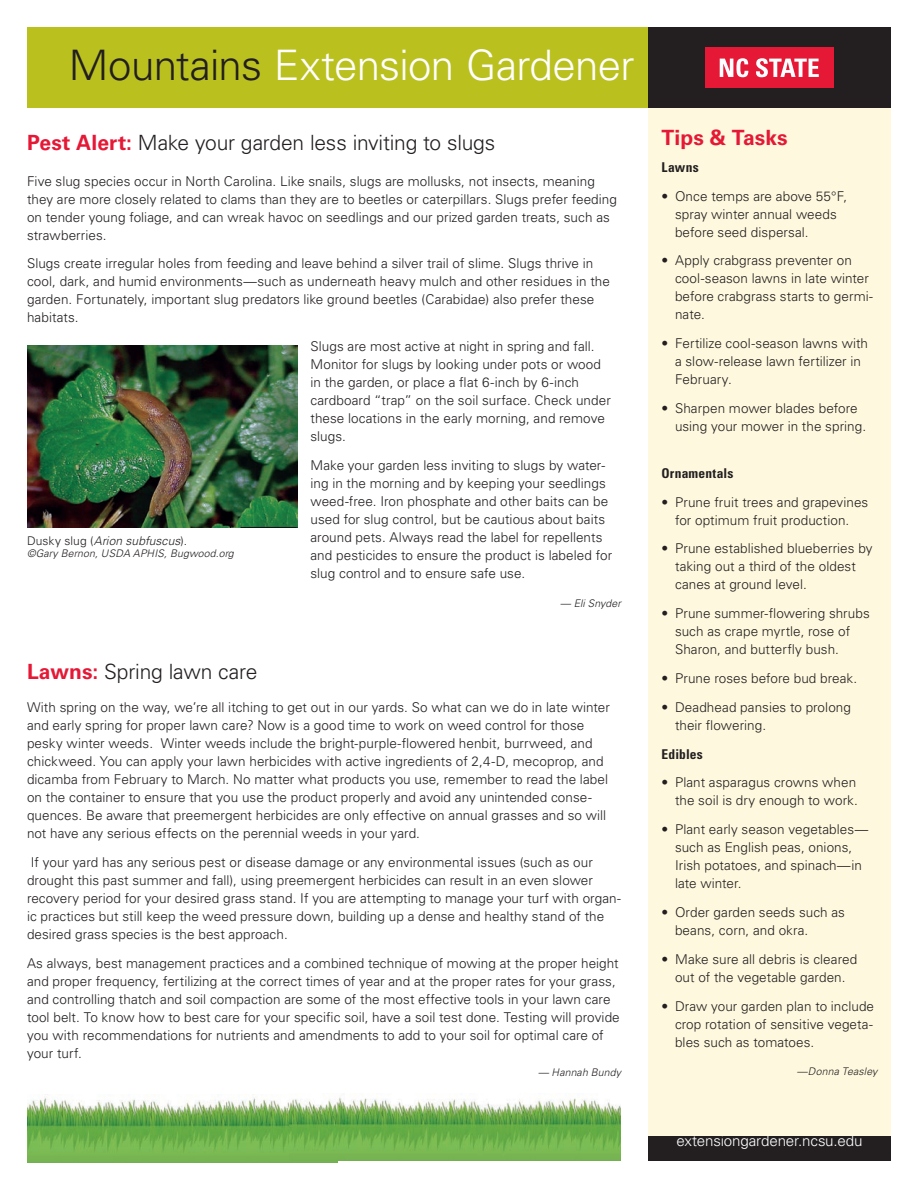
<style>
.page{position:relative;width:918px;height:1188px;background:#fff}
.page>*{position:absolute;margin:0;border:0;box-sizing:border-box;transform-origin:0 0}
.t1{font:300 42px "Univers LT Std";letter-spacing:-.015em;color:#fff}
.Section_Head_2015{font:300 21px "Univers LT Std";letter-spacing:-.01em;color:#231f20}
.t2{font:700 21px "Univers LT Std";letter-spacing:.005em;color:#e51836}
.t3{font:300 15.15px "Univers LT Std";letter-spacing:-.01em;color:#fff}
._2015_Body_Text{font:300 13.5px/18px "Univers LT Std";letter-spacing:.005em;color:#231f20}
._2015_Tips{font:300 13.5px/18px "Univers LT Std";letter-spacing:.005em;color:#231f20}
._2015_Body_Text-2{font:700 condensed 13.5px "Univers LT Std";letter-spacing:.015em;color:#231f20}
._2015_Byline{font:italic 300 12px "Univers LT Std";letter-spacing:.01em;color:#231f20}
._2015_Byline-2{font:italic 300 10.5px "Univers LT Std";letter-spacing:.01em;color:#231f20}
.s1{color:#231f20}
.s2{font-weight:700;color:#e51836}
.s3{font-style:normal}
</style>
<div class="page">
<div style="left:27px;top:27px;width:621px;height:81px;background:#bac11f"></div>
<div style="left:648px;top:27px;width:243px;height:81px;background:#231f20"></div>
<div style="left:705px;top:48px;width:129px;height:40px;background:#e51836"></div>
<svg style="left:720px;top:58px;width:28px;height:19px"></svg>
<svg style="left:756px;top:58px;width:63px;height:19px"></svg>
<div style="left:648px;top:1127px;width:243px;height:34px;background:#231f20"></div>
<div style="left:648px;top:108px;width:243px;height:1027px;background:#fef9de"></div>
<img style="left:27px;top:345px;width:270px;height:182px">
<img style="left:27px;top:1096px;width:311px;height:66px">
<img style="left:289px;top:1096px;width:332px;height:65px">
<p class="t1" style="left:69px;top:40px;width:567px"><span class="s1">Mountains</span> Extension Gardener</p>
<p class="Section_Head_2015" style="left:27px;top:130px;width:470px"><span class="s2">Pest Alert:</span> Make your garden less inviting to slugs</p>
<p class="_2015_Body_Text" style="left:27px;top:172px;width:592px">Five slug species occur in North Carolina. Like snails, slugs are mollusks, not insects, meaning they are more closely related to clams than they are to beetles or caterpillars. Slugs prefer feeding on tender young foliage, and can wreak havoc on seedlings and our prized garden treats, such as strawberries.</p>
<p class="_2015_Body_Text" style="left:27px;top:255px;width:585px">Slugs create irregular holes from feeding and leave behind a silver trail of slime. Slugs thrive in cool, dark, and humid environments—such as underneath heavy mulch and other residues in the garden. Fortunately, important slug predators like ground beetles (Carabidae) also prefer these habitats.</p>
<p class="_2015_Body_Text" style="left:310px;top:337px;width:302px">Slugs are most active at night in spring and fall.<br>Monitor for slugs by looking under pots or wood in the garden, or place a flat 6-inch by 6-inch cardboard “trap” on the soil surface. Check under these locations in the early morning, and remove slugs.</p>
<p class="_2015_Body_Text" style="left:310px;top:456px;width:303px">Make your garden less inviting to slugs by water&shy;ing in the morning and by keeping your seedlings weed-free. Iron phosphate and other baits can be used for slug control, but be cautious about baits around pets. Always read the label for repellents and pesticides to ensure the product is labeled for slug control and to ensure safe use.</p>
<p class="_2015_Byline-2" style="left:560px;top:597px;width:62px">— Eli Snyder</p>
<p class="_2015_Byline" style="left:27px;top:533px;width:162px"><span class="s3">Dusky slug (</span>Arion subfuscus<span class="s3">).</span></p>
<p class="_2015_Byline-2" style="left:27px;top:547px;width:208px">©Gary Bernon, USDA APHIS, Bugwood.org</p>
<p class="Section_Head_2015" style="left:27px;top:658px;width:232px"><span class="s2">Lawns:</span> Spring lawn care</p>
<p class="_2015_Body_Text" style="left:27px;top:698px;width:584px">With spring on the way, we’re all itching to get out in our yards. So what can we do in late winter and early spring for proper lawn care? Now is a good time to work on weed control for those pesky winter weeds. Winter weeds include the bright-purple-flowered henbit, burrweed, and chickweed. You can apply your lawn herbicides with active ingredients of 2,4-D, mecoprop, and dicamba from February to March. No matter what products you use, remember to read the label on the container to ensure that you use the product properly and avoid any unintended conse&shy;quences. Be aware that preemergent herbicides are only effective on annual grasses and so will not have any serious effects on the perennial weeds in your yard.</p>
<p class="_2015_Body_Text" style="left:27px;top:853px;width:595px">If your yard has any serious pest or disease damage or any environmental issues (such as our drought this past summer and fall), using preemergent herbicides can result in an even slower recovery period for your desired grass stand. If you are attempting to manage your turf with organ&shy;ic practices but still keep the weed pressure down, building up a dense and healthy stand of the desired grass species is the best approach.</p>
<p class="_2015_Body_Text" style="left:27px;top:954px;width:594px">As always, best management practices and a combined technique of mowing at the proper height and proper frequency, fertilizing at the correct times of year and at the proper rates for your grass, and controlling thatch and soil compaction are some of the most effective tools in your lawn care tool belt. To know how to best care for your specific soil, have a soil test done. Testing will provide you with recommendations for nutrients and amendments to add to your soil for optimal care of your turf.</p>
<p class="_2015_Byline-2" style="left:538px;top:1066px;width:84px">— Hannah Bundy</p>
<p class="t2" style="left:662px;top:125px;width:128px">Tips &amp; Tasks</p>
<p class="_2015_Body_Text-2" style="left:662px;top:159px;width:39px">Lawns</p>
<p class="_2015_Tips" style="left:675px;top:187px;width:174px;text-indent:-14px">• Once temps are above 55°F, spray winter annual weeds before seed dispersal.</p>
<p class="_2015_Tips" style="left:675px;top:252px;width:199px;text-indent:-14px">• Apply crabgrass preventer on cool-season lawns in late winter before crabgrass starts to germi&shy;nate.</p>
<p class="_2015_Tips" style="left:675px;top:334px;width:195px;text-indent:-14px">• Fertilize cool-season lawns with a slow-release lawn fertilizer in<br>February.</p>
<p class="_2015_Tips" style="left:675px;top:399px;width:193px;text-indent:-14px">• Sharpen mower blades before using your mower in the spring.</p>
<p class="_2015_Body_Text-2" style="left:662px;top:465px;width:73px">Ornamentals</p>
<p class="_2015_Tips" style="left:662px;top:493px;width:208px;text-align:center">• Prune fruit trees and grapevines for optimum fruit production.</p>
<p class="_2015_Tips" style="left:675px;top:540px;width:199px;text-indent:-14px">• Prune established blueberries by taking out a third of the oldest canes at ground level.</p>
<p class="_2015_Tips" style="left:675px;top:604px;width:196px;text-indent:-14px">• Prune summer-flowering shrubs such as crape myrtle, rose of<br>Sharon, and butterfly bush.</p>
<p class="_2015_Tips" style="left:662px;top:669px;width:197px">• Prune roses before bud break.</p>
<p class="_2015_Tips" style="left:675px;top:698px;width:178px;text-indent:-14px">• Deadhead pansies to prolong their flowering.</p>
<p class="_2015_Body_Text-2" style="left:662px;top:745px;width:43px">Edibles</p>
<p class="_2015_Tips" style="left:662px;top:774px;width:198px;text-align:right">• Plant asparagus crowns when the soil is dry enough to work.</p>
<p class="_2015_Tips" style="left:675px;top:820px;width:195px;text-indent:-14px">• Plant early season vegetables— such as English peas, onions,<br>Irish potatoes, and spinach—in late winter.</p>
<p class="_2015_Tips" style="left:675px;top:903px;width:172px;text-indent:-14px">• Order garden seeds such as beans, corn, and okra.</p>
<p class="_2015_Tips" style="left:662px;top:950px;width:197px;text-align:center">• Make sure all debris is cleared out of the vegetable garden.</p>
<p class="_2015_Tips" style="left:675px;top:997px;width:201px;text-align:justify;text-indent:-14px">• Draw your garden plan to include crop rotation of sensitive vegeta&shy;bles such as tomatoes.</p>
<p class="_2015_Byline-2" style="left:797px;top:1065px;width:82px">—Donna Teasley</p>
<p class="t3" style="left:677px;top:1132px;width:187px">extensiongardener.ncsu.edu</p>
</div>
